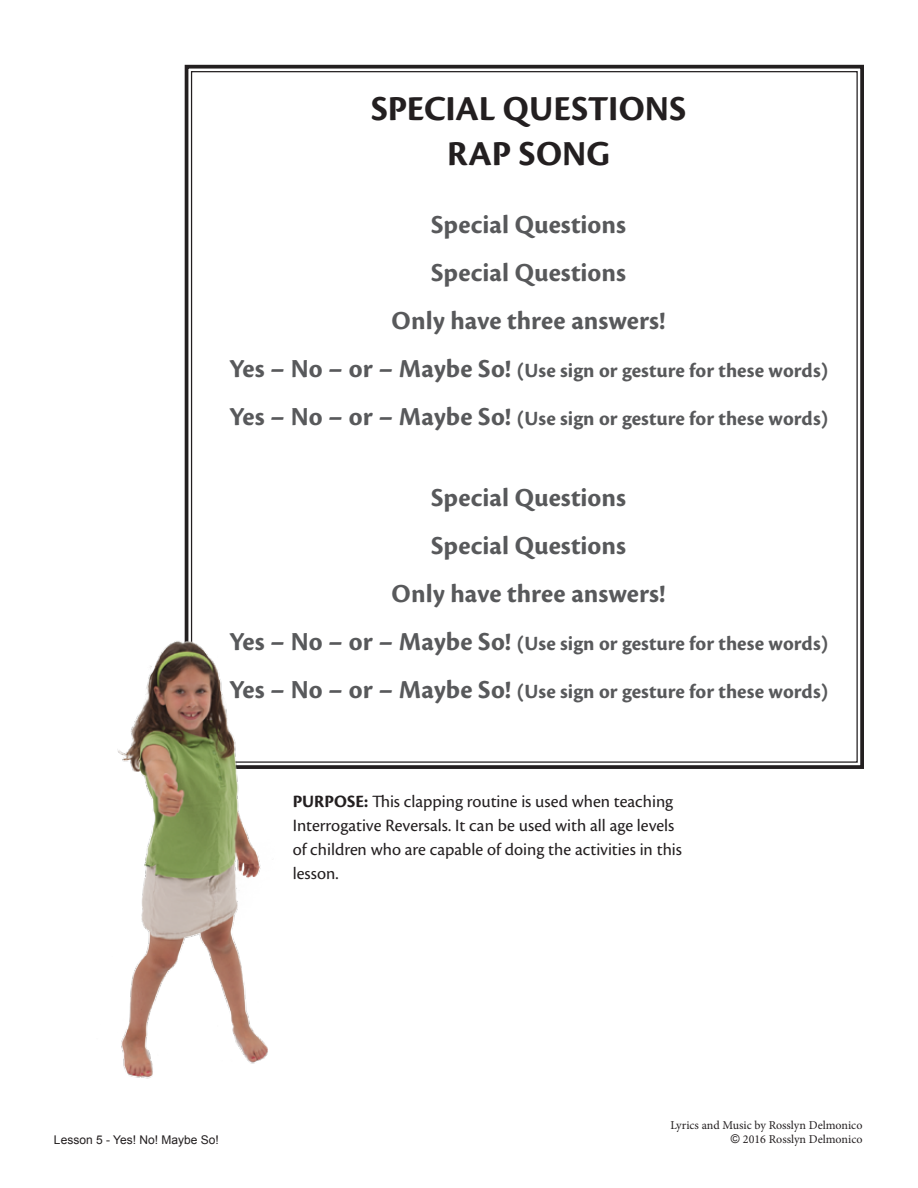
<style>
.page{position:relative;width:918px;height:1188px;background:#fff}
.page>*{position:absolute;margin:0;border:0;box-sizing:border-box;transform-origin:0 0}
.t1{font:700 36.45px/45px "Cronos Pro";color:#231f20;text-align:center}
.t2{font:700 27px/48px "Cronos Pro";letter-spacing:.005em;color:#58595b;text-align:center}
.t3{font:700 21px "Cronos Pro";letter-spacing:.005em;color:#58595b}
.t4{font:18px/24px "Cronos Pro";color:#231f20}
.t5{font:12px "Minion Pro";color:#231f20}
.t6{font:12px "Arial";color:#231f20}
.s1{font-size:27px}
.s2{font-weight:700}
.s3{font-family:"Arial"}
</style>
<div class="page">
<svg style="left:184px;top:64px;width:680px;height:705px"></svg>
<img style="left:117px;top:629px;width:176px;height:450px">
<h1 class="t1" style="left:371px;top:87px;width:317px">SPECIAL QUESTIONS<br>RAP SONG</h1>
<p class="t2" style="left:392px;top:201px;width:276px">Special Questions<br>Special Questions<br>Only have three answers!</p>
<p class="t3" style="left:229px;top:358px;width:601px"><span class="s1">Yes – No – or – Maybe So!</span> (Use sign or gesture for these words)</p>
<p class="t3" style="left:229px;top:406px;width:601px"><span class="s1">Yes – No – or – Maybe So!</span> (Use sign or gesture for these words)</p>
<p class="t2" style="left:392px;top:474px;width:276px">Special Questions<br>Special Questions<br>Only have three answers!</p>
<p class="t3" style="left:229px;top:631px;width:601px"><span class="s1">Yes – No – or – Maybe So!</span> (Use sign or gesture for these words)</p>
<p class="t3" style="left:229px;top:679px;width:601px"><span class="s1">Yes – No – or – Maybe So!</span> (Use sign or gesture for these words)</p>
<p class="t4" style="left:293px;top:789px;width:391px"><span class="s2">PURPOSE:</span> This clapping routine is used when teaching Interrogative Reversals. It can be used with all age levels of children who are capable of doing the activities in this lesson.</p>
<p class="t5" style="left:670px;top:1117px;width:194px">Lyrics and Music by Rosslyn Delmonico</p>
<p class="t6" style="left:54px;top:1132px;width:166px">Lesson 5 - Yes! No! Maybe So!</p>
<p class="t5" style="left:731px;top:1132px;width:133px"><span class="s3">©</span> 2016 Rosslyn Delmonico</p>
</div>
